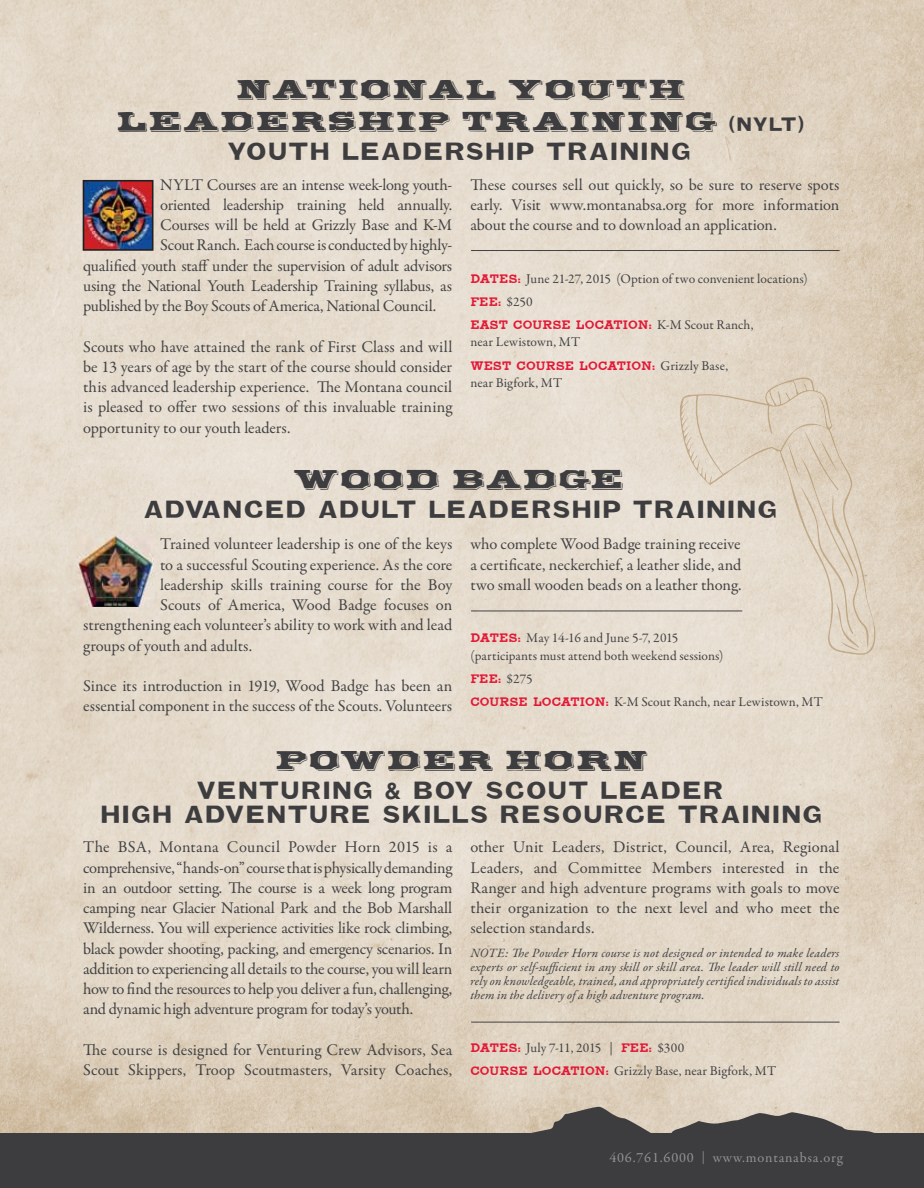
<style>
.page{position:relative;width:924px;height:1188px;background:#fff}
.page>*{position:absolute;margin:0;border:0;box-sizing:border-box;transform-origin:0 0}
.t1{font:27.3px/24.8px "Type Three WF";letter-spacing:.075em;color:#3d3c3e;text-align:center}
.t2{font:26.25px/32px "Type Ten WF";color:#3d3c3e;text-align:center}
.t3{font:16.5px/20.2px "Garamond Premr Pro";letter-spacing:-.005em;color:#434344;text-align:justify}
.t4{font:14.25px "Garamond Premr Pro";letter-spacing:.06em;color:#919396}
.t5{font:13.5px/17.2px "Garamond Premr Pro";letter-spacing:.005em;color:#434344}
.t6{font:13.5px/23.2px "Type Two WF";letter-spacing:.005em;color:#e31836}
.t7{font:italic 12.75px/14.2px "Garamond Premr Pro";letter-spacing:.01em;color:#434344;text-align:justify}
.s1{font-family:"Type Three WF";font-size:21.3px}
.s2{font-family:"Type Two WF";color:#e31836}
.s3{font-family:"Garamond Premr Pro";color:#434344}
.s4{font-family:"Agenda";font-weight:300;font-stretch:condensed}
</style>
<div class="page">
<img style="left:0;top:0;width:924px;height:1133px">
<img style="left:678px;top:377px;width:199px;height:278px">
<hr style="left:471px;top:250px;width:368px;height:1px;background:#434344">
<img style="left:86px;top:183px;width:64px;height:65px">
<div style="left:83px;top:180px;width:70px;height:71px;border:2px solid #231f20"></div>
<img style="left:78px;top:536px;width:75px;height:71px">
<hr style="left:471px;top:611px;width:271px;height:1px;background:#434344">
<hr style="left:471px;top:1022px;width:368px;height:1px;background:#434344">
<div style="left:0;top:1133px;width:924px;height:55px;background:#3d3c3e"></div>
<svg style="left:529px;top:1107px;width:395px;height:26px;background:#9d9489"></svg>
<h2 class="t2" style="left:116px;top:75px;width:689px">NATIONAL YOUTH<br>LEADERSHIP TRAINING <span class="s1">(NYLT)</span></h2>
<h1 class="t1" style="left:228px;top:138px;width:464px">YOUTH LEADERSHIP TRAINING</h1>
<p class="t3" style="left:160px;top:176px;width:293px">NYLT Courses are an intense week-long youth-</p>
<p class="t3" style="left:160px;top:196px;width:293px">oriented leadership training held annually.</p>
<p class="t3" style="left:160px;top:216px;width:293px">Courses will be held at Grizzly Base and K-M</p>
<p class="t3" style="left:160px;top:237px;width:293px">Scout Ranch. Each course is conducted by highly-</p>
<p class="t3" style="left:83px;top:257px;width:370px">qualified youth staff under the supervision of adult advisors</p>
<p class="t3" style="left:83px;top:277px;width:370px">using the National Youth Leadership Training syllabus, as</p>
<p class="t3" style="left:83px;top:297px;width:354px">published by the Boy Scouts of America, National Council.</p>
<p class="t3" style="left:83px;top:338px;width:371px">Scouts who have attained the rank of First Class and will be 13 years of age by the start of the course should consider this advanced leadership experience. The Montana council is pleased to offer two sessions of this invaluable training opportunity to our youth leaders.</p>
<p class="t3" style="left:470px;top:176px;width:370px">These courses sell out quickly, so be sure to reserve spots early. Visit www.montanabsa.org for more information about the course and to download an application.</p>
<p class="t5" style="left:470px;top:271px;width:339px"><span class="s2">DATES:</span> June 21-27, 2015 (Option of two convenient locations)</p>
<p class="t6" style="left:470px;top:290px;width:284px">FEE: <span class="s3">$250<br></span>EAST COURSE LOCATION: <span class="s3">K-M Scout Ranch,</span></p>
<p class="t5" style="left:470px;top:335px;width:111px">near Lewistown, MT</p>
<p class="t6" style="left:470px;top:353px;width:259px">WEST COURSE LOCATION: <span class="s3">Grizzly Base,</span></p>
<p class="t5" style="left:470px;top:375px;width:93px">near Bigfork, MT</p>
<h2 class="t2" style="left:293px;top:465px;width:333px">WOOD BADGE</h2>
<h1 class="t1" style="left:144px;top:496px;width:634px">ADVANCED ADULT LEADERSHIP TRAINING</h1>
<p class="t3" style="left:160px;top:535px;width:294px">Trained volunteer leadership is one of the keys</p>
<p class="t3" style="left:160px;top:556px;width:294px">to a successful Scouting experience. As the core</p>
<p class="t3" style="left:160px;top:576px;width:294px">leadership skills training course for the Boy</p>
<p class="t3" style="left:160px;top:596px;width:294px">Scouts of America, Wood Badge focuses on</p>
<p class="t3" style="left:83px;top:616px;width:370px">strengthening each volunteer’s ability to work with and lead</p>
<p class="t3" style="left:83px;top:637px;width:170px">groups of youth and adults.</p>
<p class="t3" style="left:83px;top:677px;width:371px">Since its introduction in 1919, Wood Badge has been an essential component in the success of the Scouts. Volunteers</p>
<p class="t3" style="left:470px;top:535px;width:273px">who complete Wood Badge training receive a certificate, neckerchief, a leather slide, and two small wooden beads on a leather thong.</p>
<p class="t5" style="left:470px;top:631px;width:255px"><span class="s2">DATES:</span> May 14-16 and June 5-7, 2015 (participants must attend both weekend sessions)</p>
<p class="t6" style="left:470px;top:667px;width:64px">FEE: <span class="s3">$275</span></p>
<p class="t5" style="left:470px;top:694px;width:354px"><span class="s2">COURSE LOCATION:</span> K-M Scout Ranch, near Lewistown, MT</p>
<h2 class="t2" style="left:275px;top:746px;width:375px">POWDER HORN</h2>
<h1 class="t1" style="left:101px;top:777px;width:722px">VENTURING &amp; BOY SCOUT LEADER<br>HIGH ADVENTURE SKILLS RESOURCE TRAINING</h1>
<p class="t3" style="left:83px;top:838px;width:371px">The BSA, Montana Council Powder Horn 2015 is a comprehensive, “hands-on” course that is physically demanding in an outdoor setting. The course is a week long program camping near Glacier National Park and the Bob Marshall Wilderness. You will experience activities like rock climbing, black powder shooting, packing, and emergency scenarios. In addition to experiencing all details to the course, you will learn how to find the resources to help you deliver a fun, challenging, and dynamic high adventure program for today’s youth.</p>
<p class="t3" style="left:83px;top:1041px;width:370px">The course is designed for Venturing Crew Advisors, Sea<br>Scout Skippers, Troop Scoutmasters, Varsity Coaches,</p>
<p class="t3" style="left:470px;top:838px;width:370px">other Unit Leaders, District, Council, Area, Regional Leaders, and Committee Members interested in the Ranger and high adventure programs with goals to move their organization to the next level and who meet the selection standards.</p>
<p class="t7" style="left:470px;top:946px;width:371px">NOTE: The Powder Horn course is not designed or intended to make leaders experts or self-sufficient in any skill or skill area. The leader will still need to rely on knowledgeable, trained, and appropriately certified individuals to assist them in the delivery of a high adventure program.</p>
<p class="t5" style="left:470px;top:1037px;width:307px;line-height:23.2px"><span class="s2">DATES:</span> July 7-11, 2015 | <span class="s2">FEE:</span> $300<br><span class="s2">COURSE LOCATION:</span> Grizzly Base, near Bigfork, MT</p>
<p class="t4" style="left:609px;top:1151px;width:235px">406.761.6000 <span class="s4">|</span> www.montanabsa.org</p>
</div>
